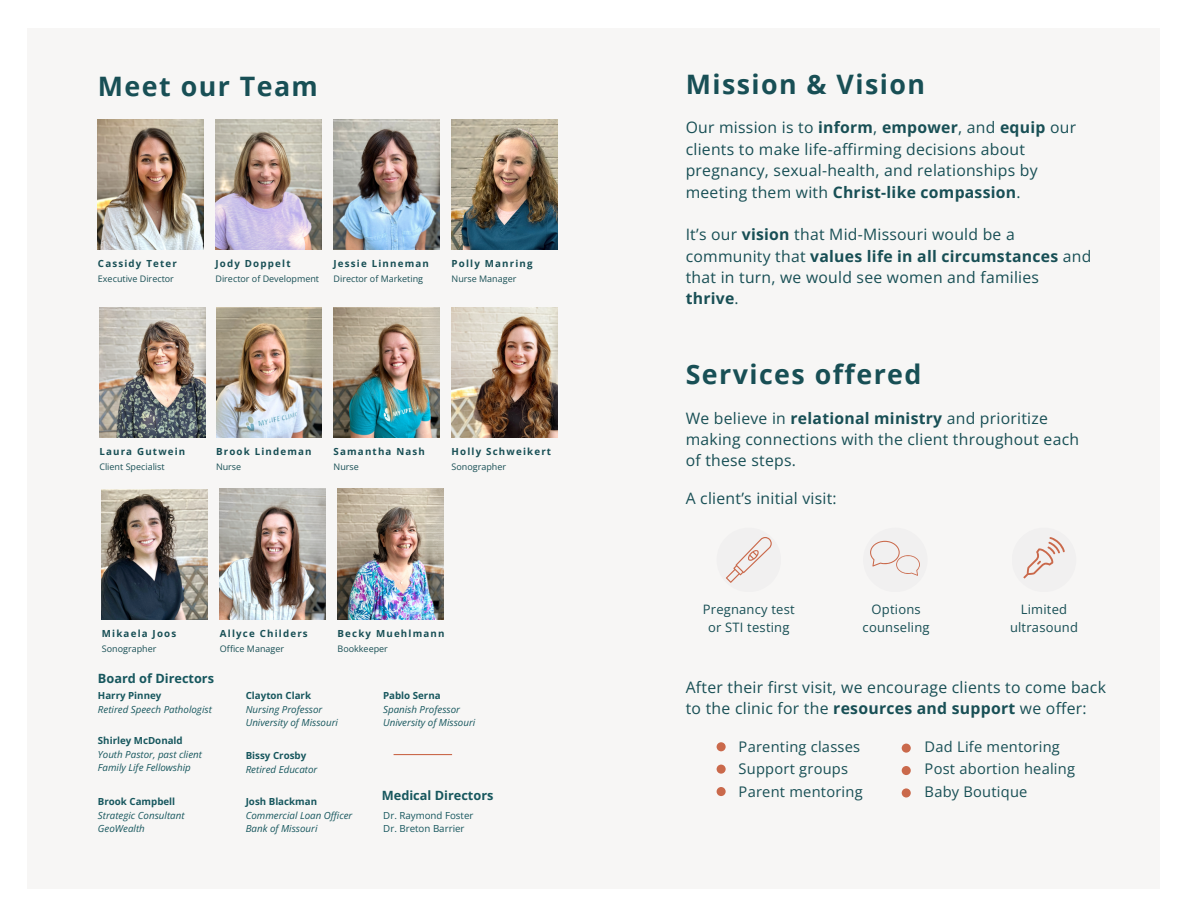
<style>
.page{position:relative;width:1188px;height:918px;background:#fff}
.page>*{position:absolute;margin:0;border:0;box-sizing:border-box;transform-origin:0 0}
.t1{font:700 26.85px "Open Sans";letter-spacing:.055em;color:#184f55}
.t2{font:15.75px/21.3px "Open Sans";letter-spacing:.015em;color:#184f55}
.t3{font:14.7px "Open Sans";letter-spacing:.015em;color:#184f55}
.t4{font:13.05px/17.7px "Open Sans";letter-spacing:.015em;color:#184f55;text-align:center}
.t5{font:12.9px/17.7px "Open Sans";letter-spacing:.015em;color:#184f55;text-align:center}
.t6{font:700 12.75px "Open Sans";color:#17575e}
.t7{font:italic 9.75px "Open Sans";color:#17575e}
.t8{font:700 9.75px "Open Sans";letter-spacing:.12em;color:#184f55}
.t9{font:700 9.75px "Open Sans";color:#17575e}
.t10{font:9.75px "Open Sans";color:#17575e}
.t11{font:9px "Open Sans";color:#184f55}
.s1{font-weight:700}
</style>
<div class="page">
<div style="left:28px;top:29px;width:1132px;height:860px;background:#f7f6f5"></div>
<div style="left:717px;top:528px;width:64px;height:64px;background:#f1f0f0;border-radius:50%"></div>
<svg style="left:726px;top:537px;width:46px;height:46px"></svg>
<div style="left:863px;top:528px;width:65px;height:64px;background:#f1f0f0;border-radius:50%"></div>
<svg style="left:870px;top:541px;width:50px;height:35px"></svg>
<div style="left:1012px;top:528px;width:64px;height:64px;background:#f1f0f0;border-radius:50%"></div>
<svg style="left:1023px;top:537px;width:42px;height:41px"></svg>
<div style="left:717px;top:742px;width:9px;height:9px;background:#ca694b;border-radius:50%"></div>
<div style="left:902px;top:766px;width:9px;height:9px;background:#ca694b;border-radius:50%"></div>
<div style="left:902px;top:744px;width:9px;height:9px;background:#ca694b;border-radius:50%"></div>
<div style="left:717px;top:787px;width:9px;height:9px;background:#ca694b;border-radius:50%"></div>
<div style="left:717px;top:765px;width:9px;height:9px;background:#ca694b;border-radius:50%"></div>
<div style="left:902px;top:788px;width:9px;height:10px;background:#ca694b;border-radius:50%"></div>
<img style="left:98px;top:119px;width:106px;height:131px">
<img style="left:334px;top:119px;width:105px;height:131px">
<img style="left:216px;top:119px;width:105px;height:131px">
<img style="left:452px;top:119px;width:105px;height:131px">
<img style="left:216px;top:307px;width:106px;height:131px">
<img style="left:452px;top:307px;width:105px;height:131px">
<img style="left:334px;top:307px;width:105px;height:131px">
<img style="left:102px;top:489px;width:106px;height:131px">
<img style="left:220px;top:489px;width:106px;height:130px">
<img style="left:338px;top:489px;width:105px;height:130px">
<img style="left:99px;top:307px;width:106px;height:131px">
<hr style="left:394px;top:754px;width:58px;height:1px;background:#ca694b">
<h5 class="t1" style="left:98px;top:67px;width:221px">Meet our Team</h5>
<p class="t1" style="left:686px;top:65px;width:241px">Mission &amp; Vision</p>
<p class="t8" style="left:98px;top:256px;width:81px">Cassidy Teter</p>
<p class="t11" style="left:98px;top:272px;width:78px">Executive Director</p>
<p class="t8" style="left:216px;top:256px;width:77px">Jody Doppelt</p>
<p class="t11" style="left:216px;top:272px;width:105px">Director of Development</p>
<p class="t8" style="left:334px;top:256px;width:97px">Jessie Linneman</p>
<p class="t11" style="left:334px;top:272px;width:91px">Director of Marketing</p>
<h3 class="t8" style="left:452px;top:256px;width:83px">Polly Manring</h3>
<p class="t11" style="left:452px;top:272px;width:66px">Nurse Manager</p>
<p class="t8" style="left:99px;top:445px;width:87px">Laura Gutwein</p>
<h5 class="t11" style="left:99px;top:461px;width:67px">Client Specialist</h5>
<h5 class="t8" style="left:216px;top:445px;width:97px">Brook Lindeman</h5>
<p class="t11" style="left:216px;top:461px;width:27px">Nurse</p>
<p class="t8" style="left:334px;top:445px;width:93px">Samantha Nash</p>
<p class="t11" style="left:334px;top:461px;width:27px">Nurse</p>
<p class="t8" style="left:452px;top:445px;width:101px">Holly Schweikert</p>
<p class="t11" style="left:452px;top:461px;width:56px">Sonographer</p>
<p class="t8" style="left:102px;top:627px;width:76px">Mikaela Joos</p>
<h5 class="t11" style="left:102px;top:643px;width:56px">Sonographer</h5>
<p class="t8" style="left:220px;top:626px;width:89px">Allyce Childers</p>
<h5 class="t11" style="left:220px;top:642px;width:66px">Office Manager</h5>
<p class="t6" style="left:98px;top:670px;width:118px">Board of Directors</p>
<p class="t8" style="left:338px;top:626px;width:108px">Becky Muehlmann</p>
<h5 class="t11" style="left:338px;top:642px;width:52px">Bookkeeper</h5>
<h1 class="t9" style="left:98px;top:688px;width:65px">Harry Pinney</h1>
<h2 class="t7" style="left:98px;top:702px;width:115px">Retired Speech Pathologist</h2>
<p class="t9" style="left:98px;top:733px;width:86px">Shirley McDonald</p>
<p class="t7" style="left:98px;top:747px;width:106px">Youth Pastor, past client</p>
<h5 class="t7" style="left:98px;top:761px;width:94px">Family Life Fellowship</h5>
<h4 class="t9" style="left:98px;top:794px;width:79px">Brook Campbell</h4>
<h4 class="t7" style="left:98px;top:808px;width:88px">Strategic Consultant</h4>
<h2 class="t7" style="left:98px;top:822px;width:48px">GeoWealth</h2>
<p class="t9" style="left:246px;top:688px;width:67px">Clayton Clark</p>
<p class="t7" style="left:246px;top:702px;width:78px">Nursing Professor</p>
<h4 class="t7" style="left:246px;top:716px;width:94px">University of Missouri</h4>
<p class="t9" style="left:246px;top:748px;width:62px">Bissy Crosby</p>
<p class="t7" style="left:246px;top:762px;width:73px">Retired Educator</p>
<h2 class="t9" style="left:246px;top:794px;width:73px">Josh Blackman</h2>
<p class="t7" style="left:246px;top:808px;width:108px">Commercial Loan Officer</p>
<p class="t7" style="left:246px;top:822px;width:73px">Bank of Missouri</p>
<h1 class="t9" style="left:383px;top:688px;width:59px">Pablo Serna</h1>
<h2 class="t7" style="left:383px;top:702px;width:78px">Spanish Professor</h2>
<h2 class="t7" style="left:383px;top:716px;width:94px">University of Missouri</h2>
<h2 class="t6" style="left:382px;top:786px;width:113px">Medical Directors</h2>
<p class="t10" style="left:383px;top:808px;width:92px">Dr. Raymond Foster</p>
<p class="t10" style="left:383px;top:822px;width:83px">Dr. Breton Barrier</p>
<p class="t2" style="left:686px;top:117px;width:392px">Our mission is to <span class="s1">inform</span>, <span class="s1">empower</span>, and <span class="s1">equip</span> our clients to make life-affirming decisions about pregnancy, sexual-health, and relationships by meeting them with <span class="s1">Christ-like compassion</span>.</p>
<p class="t2" style="left:686px;top:224px;width:407px">It’s our <span class="s1">vision</span> that Mid-Missouri would be a community that <span class="s1">values life in all circumstances</span> and that in turn, we would see women and families <span class="s1">thrive</span>.</p>
<h3 class="t1" style="left:686px;top:355px;width:237px">Services offered</h3>
<p class="t2" style="left:686px;top:407px;width:395px">We believe in <span class="s1">relational ministry</span> and prioritize making connections with the client throughout each of these steps.</p>
<p class="t2" style="left:686px;top:487px;width:153px">A client’s initial visit:</p>
<p class="t5" style="left:703px;top:601px;width:93px">Pregnancy test or STI testing</p>
<p class="t4" style="left:863px;top:601px;width:68px">Options counseling</p>
<p class="t5" style="left:1010px;top:601px;width:70px">Limited ultrasound</p>
<p class="t2" style="left:686px;top:676px;width:422px">After their first visit, we encourage clients to come back to the clinic for the <span class="s1">resources and support</span> we offer:</p>
<h5 class="t3" style="left:925px;top:736px;width:137px">Dad Life mentoring</h5>
<h1 class="t3" style="left:739px;top:736px;width:123px">Parenting classes</h1>
<p class="t3" style="left:739px;top:759px;width:111px">Support groups</p>
<p class="t3" style="left:739px;top:781px;width:126px">Parent mentoring</p>
<h5 class="t3" style="left:925px;top:781px;width:104px">Baby Boutique</h5>
<p class="t3" style="left:925px;top:759px;width:152px">Post abortion healing</p>
</div>
